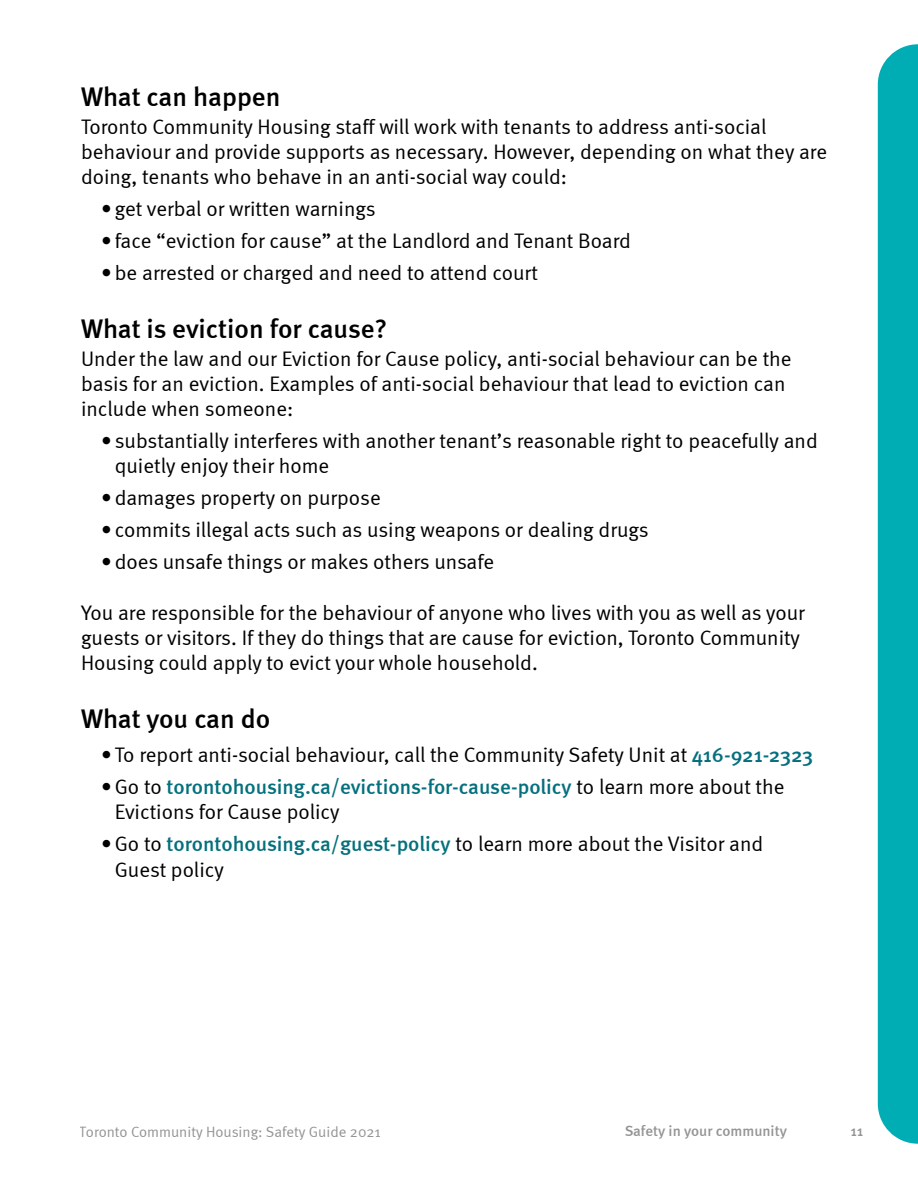
<style>
.page{position:relative;width:918px;height:1188px;background:#fff}
.page>*{position:absolute;margin:0;border:0;box-sizing:border-box;transform-origin:0 0}
.H4_-_Sub_Paragraph_T{font:500 27px "Meta";color:#000}
.Body_Copy_BULLET{font:21px/25.2px "Meta Normal";color:#000}
.Body_Copy{font:21px/25.2px "Meta Normal";color:#000}
.t1{font:15px "Meta Normal";color:#292829}
.t2{font:500 15px "Meta";color:#292829}
.s1{font-family:"Meta";font-weight:500;color:#05707d}
</style>
<div class="page">
<div style="left:878px;top:44px;width:40px;height:1100px;background:#00adb4"></div>
<h4 class="H4_-_Sub_Paragraph_T" style="left:81px;top:81px;width:201px">What can happen</h4>
<p class="Body_Copy" style="left:81px;top:114px;width:748px">Toronto Community Housing staff will work with tenants to address anti-social behaviour and provide supports as necessary. However, depending on what they are doing, tenants who behave in an anti-social way could:</p>
<p class="Body_Copy_BULLET" style="left:101px;top:196px;width:276px">• get verbal or written warnings</p>
<p class="Body_Copy_BULLET" style="left:101px;top:228px;width:531px">• face “eviction for cause” at the Landlord and Tenant Board</p>
<p class="Body_Copy_BULLET" style="left:101px;top:260px;width:438px">•be arrested or charged and need to attend court</p>
<h4 class="H4_-_Sub_Paragraph_T" style="left:81px;top:313px;width:308px">What is eviction for cause?</h4>
<p class="Body_Copy" style="left:81px;top:346px;width:712px">Under the law and our Eviction for Cause policy, anti-social behaviour can be the basis for an eviction. Examples of anti-social behaviour that lead to eviction can include when someone:</p>
<p class="Body_Copy_BULLET" style="left:115px;top:428px;width:705px;text-indent:-14px">• substantially interferes with another tenant’s reasonable right to peacefully and quietly enjoy their home</p>
<p class="Body_Copy_BULLET" style="left:101px;top:485px;width:281px">•damages property on purpose</p>
<p class="Body_Copy_BULLET" style="left:101px;top:517px;width:549px">• commits illegal acts such as using weapons or dealing drugs</p>
<p class="Body_Copy_BULLET" style="left:101px;top:549px;width:395px">•does unsafe things or makes others unsafe</p>
<p class="Body_Copy" style="left:81px;top:599px;width:725px">You are responsible for the behaviour of anyone who lives with you as well as your guests or visitors. If they do things that are cause for eviction, Toronto Community<br>Housing could apply to evict your whole household.</p>
<h4 class="H4_-_Sub_Paragraph_T" style="left:81px;top:703px;width:191px">What you can do</h4>
<p class="Body_Copy_BULLET" style="left:101px;top:742px;width:714px">• To report anti-social behaviour, call the Community Safety Unit at <span class="s1">416-921-2323</span></p>
<p class="Body_Copy_BULLET" style="left:115px;top:774px;width:671px;text-indent:-14px">•Go to <span class="s1">torontohousing.ca/evictions-for-cause-policy</span> to learn more about the<br>Evictions for Cause policy</p>
<p class="Body_Copy_BULLET" style="left:115px;top:831px;width:650px;text-indent:-14px">•Go to <span class="s1">torontohousing.ca/guest-policy</span> to learn more about the Visitor and<br>Guest policy</p>
<p class="t1" style="left:80px;top:1123px;width:302px">Toronto Community Housing: Safety Guide 2021</p>
<p class="t2" style="left:624px;top:1122px;width:164px">Safety in your community</p>
<p class="t2" style="left:850px;top:1122px;width:14px">11</p>
</div>
